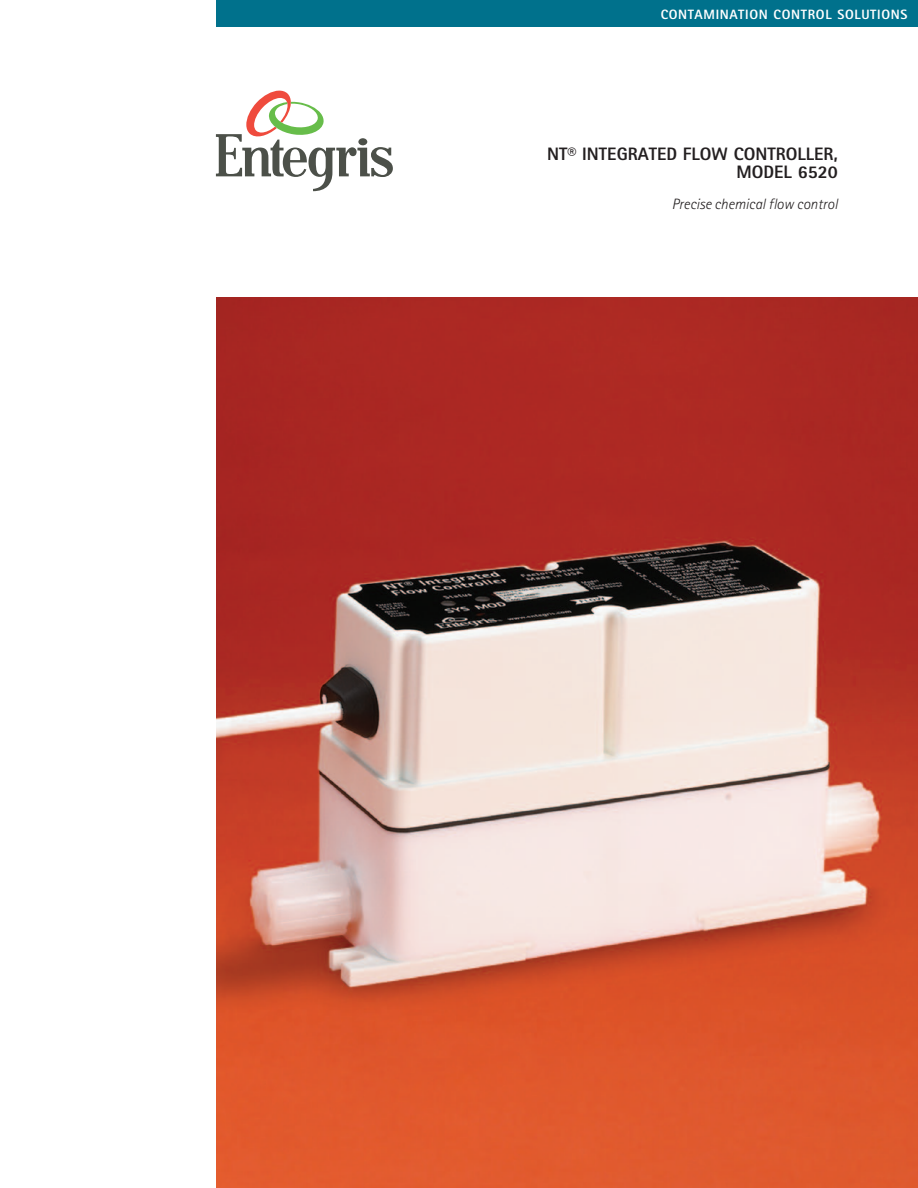
<style>
.page{position:relative;width:918px;height:1188px;background:#fff}
.page>*{position:absolute;margin:0;border:0;box-sizing:border-box;transform-origin:0 0}
.t1{font:800 18px/18px "Rotis Sans Serif";color:#231f20;text-align:right}
.t2{font:italic 300 15px "Rotis Sans Serif";color:#231f20}
.t3{font:800 13.5px "Rotis Sans Serif";letter-spacing:.05em;color:#fff}
.t4{font:800 13.5px "Rotis Sans Serif";letter-spacing:.125em;color:#fff}
</style>
<div class="page">
<svg style="left:216px;top:91px;width:177px;height:100px"></svg>
<img style="left:216px;top:297px;width:702px;height:891px">
<div style="left:216px;top:0;width:702px;height:27px;background:#00718c"></div>
<p class="t3" style="left:661px;top:6px;width:18px">CONT</p>
<p class="t3" style="left:695px;top:6px;width:18px">AMIN</p>
<p class="t3" style="left:730px;top:6px;width:17px">ATION</p>
<p class="t3" style="left:774px;top:6px;width:10px">CONT</p>
<p class="t4" style="left:808px;top:6px;width:71px">ROL SOLUTIONS</p>
<p class="t3" style="left:852px;top:6px;width:57px">DIVISION</p>
<p class="t1" style="left:547px;top:145px;width:292px">NT® INTEGRATED FLOW CONTROLLER,<br>MODEL 6520</p>
<p class="t2" style="left:672px;top:196px;width:168px">Precise chemical flow control</p>
</div>
